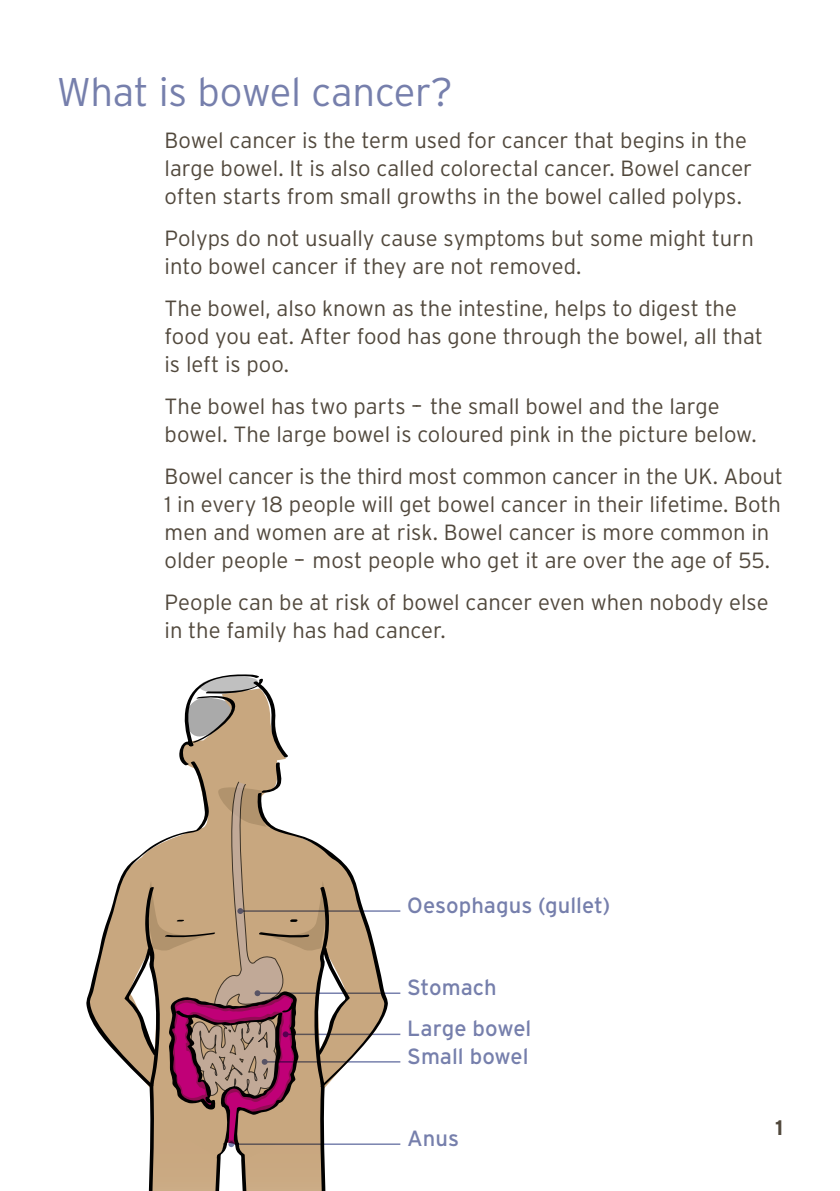
<style>
.page{position:relative;width:840px;height:1191px;background:#fff}
.page>*{position:absolute;margin:0;border:0;box-sizing:border-box;transform-origin:0 0}
.t1{font:300 40px "Interstate";letter-spacing:-.01em;color:#767fac}
.t2{font:300 22px/28px "Interstate";color:#51483c}
.t3{font:22px/41.2px "Interstate";color:#767fac}
.t4{font:700 21px "Interstate";color:#51483c}
</style>
<div class="page">
<svg style="left:86px;top:871px;width:38px;height:190px;fill:#c8a77f"></svg>
<hr style="left:240px;top:910px;width:160px;height:1px;background:#767fac">
<hr style="left:257px;top:992px;width:143px;height:2px;background:#767fac">
<hr style="left:285px;top:1033px;width:115px;height:2px;background:#767fac">
<hr style="left:264px;top:1061px;width:136px;height:1px;background:#767fac">
<hr style="left:231px;top:1143px;width:169px;height:2px;background:#767fac">
<svg style="left:124px;top:674px;width:264px;height:517px"></svg>
<h2 class="t1" style="left:57px;top:69px;width:397px">What is bowel cancer?</h2>
<p class="t2" style="left:164px;top:126px;width:588px">Bowel cancer is the term used for cancer that begins in the large bowel. It is also called colorectal cancer. Bowel cancer often starts from small growths in the bowel called polyps.</p>
<p class="t2" style="left:164px;top:224px;width:590px">Polyps do not usually cause symptoms but some might turn into bowel cancer if they are not removed.</p>
<p class="t2" style="left:164px;top:294px;width:599px">The bowel, also known as the intestine, helps to digest the food you eat. After food has gone through the bowel, all that is left is poo.</p>
<p class="t2" style="left:164px;top:392px;width:593px">The bowel has two parts -- the small bowel and the large bowel. The large bowel is coloured pink in the picture below.</p>
<p class="t2" style="left:164px;top:462px;width:619px">Bowel cancer is the third most common cancer in the UK. About 1 in every 18 people will get bowel cancer in their lifetime. Both men and women are at risk. Bowel cancer is more common in older people -- most people who get it are over the age of 55.</p>
<p class="t2" style="left:164px;top:588px;width:605px">People can be at risk of bowel cancer even when nobody else in the family has had cancer.</p>
<p class="t3" style="left:407px;top:884px;width:204px">Oesophagus (gullet)</p>
<p class="t3" style="left:407px;top:966px;width:126px">Stomach<br>Large bowel</p>
<p class="t3" style="left:407px;top:1035px;width:123px">Small bowel</p>
<p class="t3" style="left:407px;top:1117px;width:53px">Anus</p>
<p class="t4" style="left:774px;top:1115px;width:10px">1</p>
</div>
